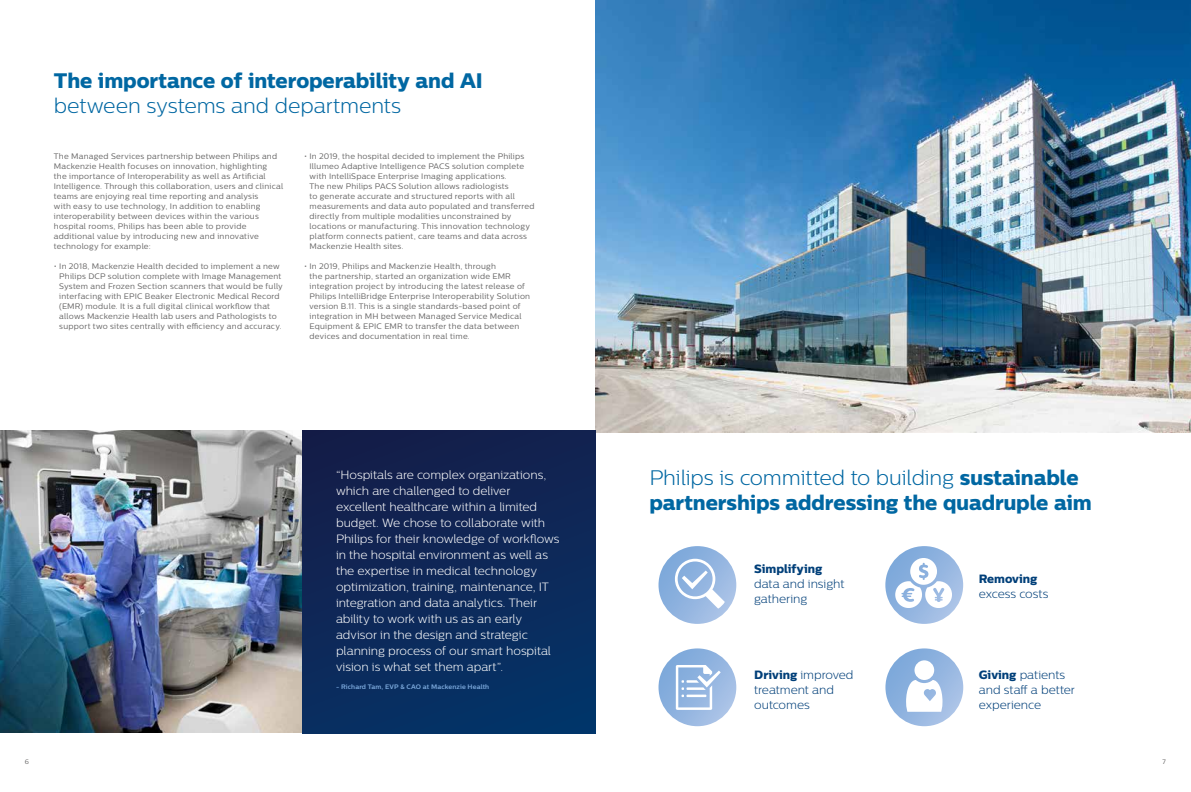
<style>
.page{position:relative;width:1191px;height:792px;background:#fff}
.page>*{position:absolute;margin:0;border:0;box-sizing:border-box;transform-origin:0 0}
.t1{font:21px "Centrale Sans X Bold";letter-spacing:-.005em;color:#0067a2}
.t2{font:300 21px "Centrale Sans";letter-spacing:-.01em;color:#0067a2}
.t3{font:300 12px/16px "Centrale Sans";letter-spacing:-.005em;color:#fff}
.t4{font:300 12px/15px "Centrale Sans";letter-spacing:-.005em;color:#003f79}
.t5{font:12px "Centrale Sans X Bold";letter-spacing:-.005em;color:#003f79}
.t6{font:8px/10px "Centrale Sans";letter-spacing:.03em;color:#646363}
.t7{font:700 6.5px "Centrale Sans";letter-spacing:.02em;color:#7aa7da}
.t8{font:6.5px "Centrale Sans";color:#646363}
.s1{font-family:"Centrale Sans X Bold";font-weight:400}
</style>
<div class="page">
<img style="left:595px;top:0;width:596px;height:432px">
<svg style="left:885px;top:648px;width:78px;height:78px;background:#94b5e0"></svg>
<svg style="left:658px;top:648px;width:78px;height:78px;background:#94b6e0"></svg>
<svg style="left:658px;top:546px;width:78px;height:78px;background:#94b6e0"></svg>
<svg style="left:885px;top:546px;width:78px;height:78px;background:#97b7e1"></svg>
<svg style="left:676px;top:665px;width:44px;height:45px"></svg>
<div style="left:914px;top:660px;width:20px;height:20px;background:#fff;border-radius:50%"></div>
<svg style="left:906px;top:680px;width:36px;height:32px"></svg>
<svg style="left:675px;top:559px;width:50px;height:50px"></svg>
<svg style="left:895px;top:558px;width:57px;height:50px"></svg>
<img style="left:0;top:431px;width:303px;height:302px">
<div style="left:303px;top:431px;width:292px;height:303px;background:linear-gradient(to right,#102553,#0a2c5d)"></div>
<h1 class="t1" style="left:54px;top:68px;width:430px">The importance of interoperability and AI</h1>
<h1 class="t2" style="left:54px;top:94px;width:349px">between systems and departments</h1>
<p class="t6" style="left:54px;top:151px;width:231px">The Managed Services partnership between Philips and Mackenzie Health focuses on innovation, highlighting<br>the importance of Interoperability as well as Artificial Intelligence. Through this collaboration, users and clinical teams are enjoying real time reporting and analysis<br>with easy to use technology, In addition to enabling interoperability between devices within the various hospital rooms, Philips has been able to provide additional value by introducing new and innovative technology for example:</p>
<p class="t6" style="left:59px;top:261px;width:225px;text-indent:-5px">• In 2018, Mackenzie Health decided to implement a new Philips DCP solution complete with Image Management System and Frozen Section scanners that would be fully interfacing with EPIC Beaker Electronic Medical Record (EMR) module. It is a full digital clinical workflow that allows Mackenzie Health lab users and Pathologists to support two sites centrally with efficiency and accuracy.</p>
<p class="t6" style="left:309px;top:151px;width:227px;text-indent:-5px">• In 2019, the hospital decided to implement the Philips Illumeo Adaptive Intelligence PACS solution complete with IntelliSpace Enterprise Imaging applications.<br>The new Philips PACS Solution allows radiologists<br>to generate accurate and structured reports with all measurements and data auto populated and transferred directly from multiple modalities unconstrained by locations or manufacturing. This innovation technology platform connects patient, care teams and data across Mackenzie Health sites.</p>
<p class="t6" style="left:309px;top:261px;width:222px;text-indent:-5px">• In 2019, Philips and Mackenzie Health, through<br>the partnership, started an organization wide EMR integration project by introducing the latest release of Philips IntelliBridge Enterprise Interoperability Solution version B.11. This is a single standards-based point of integration in MH between Managed Service Medical Equipment &amp; EPIC EMR to transfer the data between devices and documentation in real time.</p>
<p class="t3" style="left:336px;top:466px;width:225px">“Hospitals are complex organizations, which are challenged to deliver excellent healthcare within a limited budget. We chose to collaborate with Philips for their knowledge of workflows in the hospital environment as well as the expertise in medical technology optimization, training, maintenance, IT integration and data analytics. Their ability to work with us as an early advisor in the design and strategic planning process of our smart hospital vision is what set them apart”.</p>
<p class="t7" style="left:336px;top:683px;width:155px">- Richard Tam, EVP &amp; CAO at Mackenzie Health</p>
<h1 class="t2" style="left:649px;top:466px;width:431px">Philips is committed to building <span class="s1">sustainable</span></h1>
<h1 class="t1" style="left:649px;top:490px;width:444px">partnerships addressing the quadruple aim</h1>
<h2 class="t5" style="left:754px;top:561px;width:69px">Simplifying</h2>
<h2 class="t4" style="left:754px;top:576px;width:92px">data and insight gathering</h2>
<h2 class="t5" style="left:978px;top:571px;width:60px">Removing</h2>
<h2 class="t4" style="left:978px;top:586px;width:71px">excess costs</h2>
<h2 class="t4" style="left:754px;top:667px;width:101px"><span class="s1">Driving</span> improved treatment and outcomes</h2>
<h2 class="t4" style="left:978px;top:667px;width:98px"><span class="s1">Giving</span> patients and staff a better experience</h2>
<p class="t8" style="left:25px;top:758px;width:6px">6</p>
<p class="t8" style="left:1162px;top:758px;width:5px">7</p>
</div>
